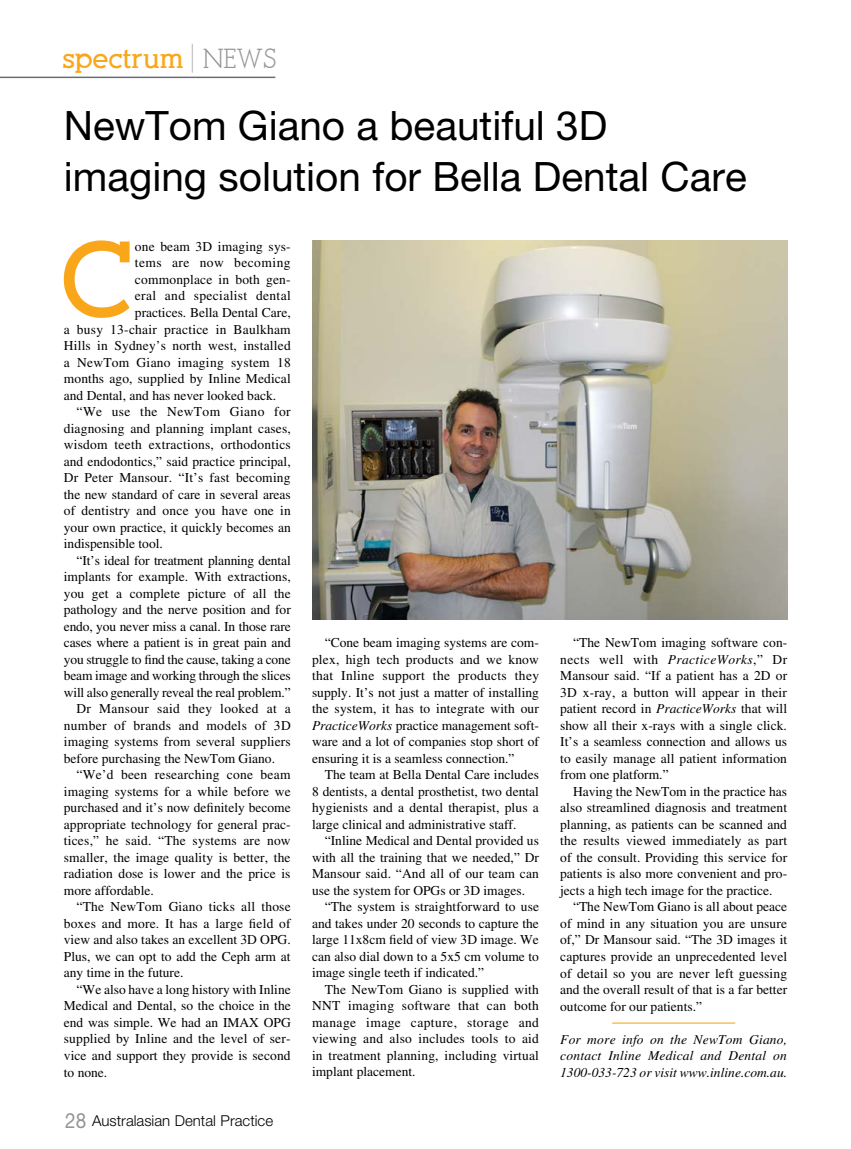
<style>
.page{position:relative;width:851px;height:1149px;background:#fff}
.page>*{position:absolute;margin:0;border:0;box-sizing:border-box;transform-origin:0 0}
.t1{font:700 105.9px "Alexandria FLF";color:#faa61a}
.t2{font:40.5px/51px "Helvetica Neue";color:#000}
.t3{font:700 27px "Alexandria FLF";color:#faa61a}
.t4{font:300 15px "Helvetica Neue";color:#000}
.t5{font:13.5px/16.5px "Times";color:#000;text-align:justify}
.t6{font:13.5px "Times";letter-spacing:.02em;color:#000}
.t7{font:italic 13.5px/16.5px "Times";color:#000;text-align:justify}
.t8{font:13.5px "Times";letter-spacing:.025em;color:#000}
.t9{font:13.5px "Times";letter-spacing:.03em;color:#000}
.t10{font:13.5px "Times";letter-spacing:.035em;color:#000}
.s1{font-weight:400;font-size:36px;color:#939598}
.s2{font-weight:400;color:#939598}
.s3{font-weight:400;font-size:21px;color:#939598}
.s4{font-style:italic}
</style>
<div class="page">
<hr style="left:612px;top:1022px;width:123px;height:1px;background:#faa61a">
<hr style="left:0;top:77px;width:275px;height:1px;background:#6d6e71">
<img style="left:312px;top:240px;width:475px;height:379px">
<h3 class="t3" style="left:62px;top:44px;width:215px">spectrum <span class="s1">|</span> <span class="s2">NEWS</span></h3>
<h2 class="t2" style="left:64px;top:100px;width:684px">NewTom Giano a beautiful 3D imaging solution for Bella Dental Care</h2>
<h1 class="t1" style="left:60px;top:224px;width:75px">C</h1>
<p class="t5" style="left:135px;top:238px;width:157px">one beam 3D imaging sys-</p>
<p class="t10" style="left:135px;top:255px;width:157px">tems are now becoming</p>
<p class="t5" style="left:135px;top:271px;width:157px">commonplace in both gen-</p>
<p class="t8" style="left:135px;top:288px;width:157px">eral and specialist dental</p>
<p class="t5" style="left:135px;top:304px;width:157px">practices. Bella Dental Care,</p>
<p class="t6" style="left:64px;top:321px;width:228px">a busy 13-chair practice in Baulkham</p>
<p class="t5" style="left:64px;top:337px;width:228px">Hills in Sydney’s north west, installed</p>
<p class="t6" style="left:64px;top:354px;width:228px">a NewTom Giano imaging system 18</p>
<p class="t5" style="left:64px;top:370px;width:228px">months ago, supplied by Inline Medical</p>
<p class="t5" style="left:64px;top:386px;width:214px">and Dental, and has never looked back.</p>
<p class="t9" style="left:77px;top:404px;width:215px">“We use the NewTom Giano for</p>
<p class="t5" style="left:64px;top:419px;width:228px">diagnosing and planning implant cases,</p>
<p class="t5" style="left:64px;top:436px;width:228px">wisdom teeth extractions, orthodontics</p>
<p class="t5" style="left:64px;top:452px;width:228px">and endodontics,” said practice principal,</p>
<p class="t5" style="left:64px;top:469px;width:228px">Dr Peter Mansour. “It’s fast becoming</p>
<p class="t5" style="left:64px;top:485px;width:228px">the new standard of care in several areas</p>
<p class="t5" style="left:64px;top:502px;width:228px">of dentistry and once you have one in</p>
<p class="t5" style="left:64px;top:518px;width:228px">your own practice, it quickly becomes an</p>
<p class="t5" style="left:64px;top:535px;width:101px">indispensible tool.</p>
<p class="t5" style="left:77px;top:551px;width:216px">“It’s ideal for treatment planning dental</p>
<p class="t5" style="left:64px;top:568px;width:228px">implants for example. With extractions,</p>
<p class="t5" style="left:64px;top:584px;width:228px">you get a complete picture of all the</p>
<p class="t5" style="left:64px;top:601px;width:228px">pathology and the nerve position and for</p>
<p class="t5" style="left:64px;top:617px;width:228px">endo, you never miss a canal. In those rare</p>
<p class="t5" style="left:64px;top:634px;width:228px">cases where a patient is in great pain and</p>
<p class="t5" style="left:64px;top:650px;width:228px">you struggle to find the cause, taking a cone</p>
<p class="t5" style="left:64px;top:667px;width:228px">beam image and working through the slices</p>
<p class="t5" style="left:64px;top:683px;width:228px">will also generally reveal the real problem.”</p>
<p class="t8" style="left:77px;top:701px;width:216px">Dr Mansour said they looked at a</p>
<p class="t6" style="left:64px;top:717px;width:228px">number of brands and models of 3D</p>
<p class="t5" style="left:64px;top:733px;width:228px">imaging systems from several suppliers</p>
<p class="t5" style="left:64px;top:749px;width:213px">before purchasing the NewTom Giano.</p>
<p class="t6" style="left:77px;top:767px;width:215px">“We’d been researching cone beam</p>
<p class="t5" style="left:64px;top:782px;width:228px">imaging systems for a while before we</p>
<p class="t5" style="left:64px;top:799px;width:228px">purchased and it’s now definitely become</p>
<p class="t5" style="left:64px;top:815px;width:228px">appropriate technology for general prac-</p>
<p class="t5" style="left:64px;top:832px;width:228px">tices,” he said. “The systems are now</p>
<p class="t5" style="left:64px;top:848px;width:228px">smaller, the image quality is better, the</p>
<p class="t5" style="left:64px;top:865px;width:228px">radiation dose is lower and the price is</p>
<p class="t5" style="left:64px;top:881px;width:91px">more affordable.</p>
<p class="t5" style="left:77px;top:898px;width:216px">“The NewTom Giano ticks all those</p>
<p class="t5" style="left:64px;top:914px;width:228px">boxes and more. It has a large field of</p>
<p class="t5" style="left:64px;top:931px;width:228px">view and also takes an excellent 3D OPG.</p>
<p class="t5" style="left:64px;top:947px;width:228px">Plus, we can opt to add the Ceph arm at</p>
<p class="t5" style="left:64px;top:964px;width:121px">any time in the future.</p>
<p class="t5" style="left:77px;top:980px;width:216px">“We also have a long history with Inline</p>
<p class="t5" style="left:64px;top:997px;width:228px">Medical and Dental, so the choice in the</p>
<p class="t5" style="left:64px;top:1013px;width:228px">end was simple. We had an IMAX OPG</p>
<p class="t5" style="left:64px;top:1030px;width:228px">supplied by Inline and the level of ser-</p>
<p class="t5" style="left:64px;top:1046px;width:228px">vice and support they provide is second</p>
<p class="t5" style="left:64px;top:1063px;width:45px">to none.</p>
<p class="t4" style="left:65px;top:1111px;width:209px"><span class="s3">28</span> Australasian Dental Practice</p>
<p class="t5" style="left:312px;top:634px;width:228px;text-indent:13px">“Cone beam imaging systems are com&shy;plex, high tech products and we know that Inline support the products they supply. It’s not just a matter of installing the system, it has to integrate with our <span class="s4">PracticeWorks</span> practice management soft&shy;ware and a lot of companies stop short of ensuring it is a seamless connection.”</p>
<p class="t5" style="left:312px;top:766px;width:228px;text-indent:13px">The team at Bella Dental Care includes 8 dentists, a dental prosthetist, two dental hygienists and a dental therapist, plus a large clinical and administrative staff.</p>
<p class="t5" style="left:312px;top:832px;width:228px;text-indent:13px">“Inline Medical and Dental provided us with all the training that we needed,” Dr Mansour said. “And all of our team can use the system for OPGs or 3D images.</p>
<p class="t5" style="left:312px;top:898px;width:228px;text-indent:13px">“The system is straightforward to use and takes under 20 seconds to capture the large 11x8cm field of view 3D image. We can also dial down to a 5x5 cm volume to image single teeth if indicated.”</p>
<p class="t5" style="left:312px;top:980px;width:228px;text-indent:13px">The NewTom Giano is supplied with NNT imaging software that can both manage image capture, storage and viewing and also includes tools to aid in treatment planning, including virtual implant placement.</p>
<p class="t5" style="left:560px;top:634px;width:228px;text-indent:13px">“The NewTom imaging software con&shy;nects well with <span class="s4">PracticeWorks</span>,” Dr Mansour said. “If a patient has a 2D or 3D x-ray, a button will appear in their patient record in <span class="s4">PracticeWorks</span> that will show all their x-rays with a single click.<br>It’s a seamless connection and allows us to easily manage all patient information from one platform.”</p>
<p class="t5" style="left:560px;top:782px;width:228px;text-indent:13px">Having the NewTom in the practice has also streamlined diagnosis and treatment planning, as patients can be scanned and the results viewed immediately as part of the consult. Providing this service for patients is also more convenient and pro&shy;jects a high tech image for the practice.</p>
<p class="t5" style="left:560px;top:898px;width:228px;text-indent:13px">“The NewTom Giano is all about peace of mind in any situation you are unsure of,” Dr Mansour said. “The 3D images it captures provide an unprecedented level of detail so you are never left guessing and the overall result of that is a far better outcome for our patients.”</p>
<p class="t7" style="left:560px;top:1030px;width:228px">For more info on the NewTom Giano, contact Inline Medical and Dental on 1300-033-723 or visit www.inline.com.au.</p>
</div>
